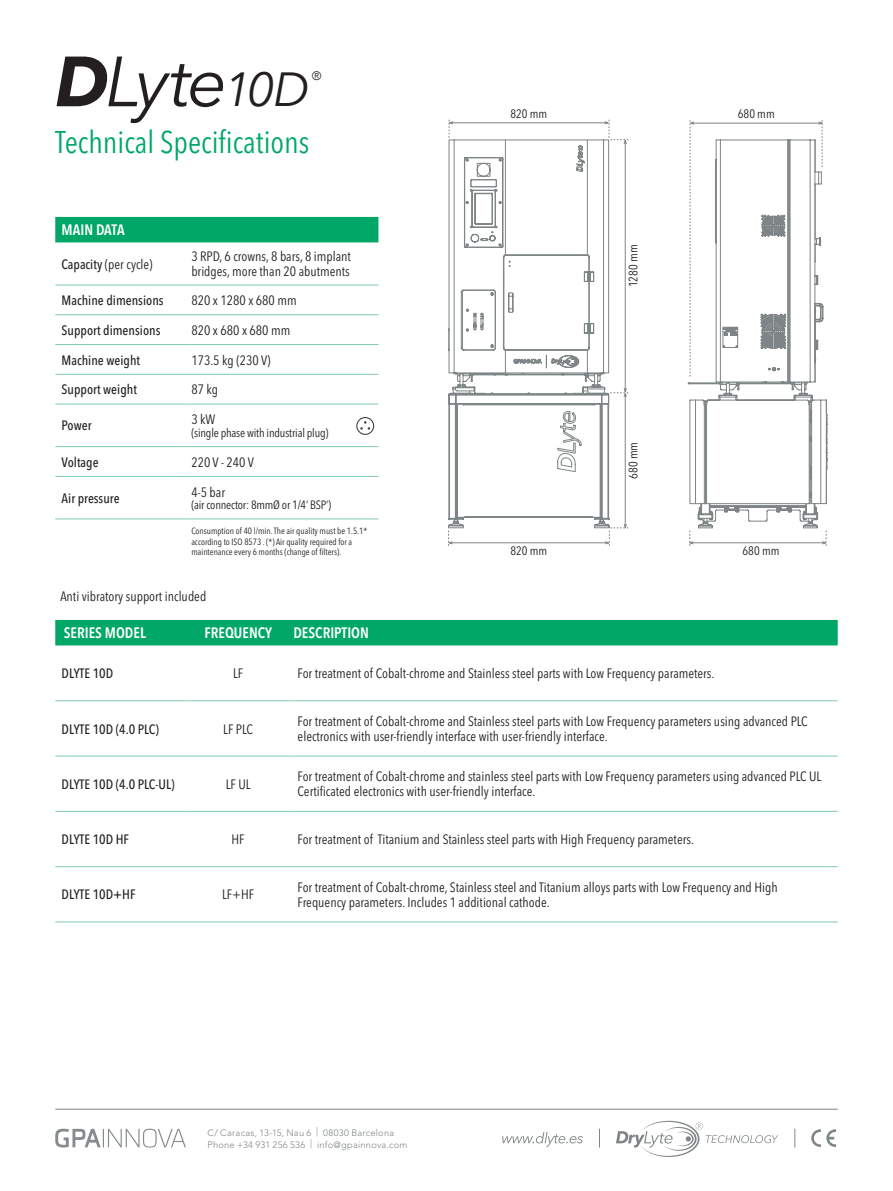
<style>
.page{position:relative;width:893px;height:1191px;background:#fff}
.page>*{position:absolute;margin:0;border:0;box-sizing:border-box;transform-origin:0 0}
.t1{font:italic 70.2px "Avenir Next";color:#231f20}
.t2{font:condensed 31.2px "Avenir Next LT Pro";color:#00a767}
.t3{font:600 condensed 15px "Avenir Next LT Pro";color:#fff}
.Texto_Celdas_Regular{font:condensed 13.5px/15px "Avenir Next LT Pro";color:#231f20}
.Texto_Celdas_Medium{font:500 condensed 13.5px "Avenir Next LT Pro";color:#231f20}
.Texto_Celdas_Medium-2{font:condensed 13.5px "Avenir Next LT Pro";color:#231f20}
.Cotas{font:condensed 12.15px "Avenir Next LT Pro";color:#231f20}
.t4{font:300 12.15px "Avenir";color:#231f20}
.t5{font:condensed 12px "Avenir Next LT Pro";letter-spacing:-.015em;color:#231f20}
.t6{font:300 9.3px "Avenir LT Std";letter-spacing:.025em;color:#7f8586}
.t7{font:condensed 9px/10.5px "Avenir Next LT Pro";color:#231f20}
.s1{font-weight:700}
.s2{font-size:47.85px}
.s3{font-weight:500}
</style>
<div class="page">
<svg style="left:811px;top:1129px;width:25px;height:17px"></svg>
<svg style="left:599px;top:1128px;width:1px;height:19px"></svg>
<svg style="left:795px;top:1128px;width:1px;height:19px"></svg>
<svg style="left:55px;top:1128px;width:131px;height:19px"></svg>
<svg style="left:502px;top:1132px;width:81px;height:14px"></svg>
<svg style="left:616px;top:1120px;width:162px;height:37px"></svg>
<div style="left:55px;top:620px;width:783px;height:25px;background:#00a767"></div>
<hr style="left:55px;top:700px;width:136px;height:1px;background:#80cbab">
<hr style="left:191px;top:700px;width:102px;height:1px;background:#80cbab">
<hr style="left:293px;top:700px;width:545px;height:1px;background:#80cbab">
<hr style="left:55px;top:755px;width:136px;height:1px;background:#80cbab">
<hr style="left:191px;top:755px;width:102px;height:1px;background:#80cbab">
<hr style="left:293px;top:755px;width:545px;height:1px;background:#80cbab">
<hr style="left:55px;top:811px;width:136px;height:1px;background:#80cbab">
<hr style="left:191px;top:811px;width:102px;height:1px;background:#80cbab">
<hr style="left:293px;top:811px;width:545px;height:1px;background:#80cbab">
<hr style="left:55px;top:866px;width:136px;height:1px;background:#80cbab">
<hr style="left:191px;top:866px;width:102px;height:1px;background:#80cbab">
<hr style="left:293px;top:866px;width:545px;height:1px;background:#80cbab">
<hr style="left:55px;top:921px;width:136px;height:1px;background:#80cbab">
<hr style="left:191px;top:921px;width:102px;height:1px;background:#80cbab">
<hr style="left:293px;top:921px;width:545px;height:1px;background:#80cbab">
<div style="left:55px;top:217px;width:323px;height:25px;background:#00a767"></div>
<hr style="left:55px;top:285px;width:136px;height:1px;background:#80cbab">
<hr style="left:191px;top:285px;width:187px;height:1px;background:#80cbab">
<hr style="left:55px;top:314px;width:136px;height:1px;background:#80cbab">
<hr style="left:191px;top:314px;width:187px;height:1px;background:#80cbab">
<hr style="left:55px;top:344px;width:136px;height:1px;background:#80cbab">
<hr style="left:191px;top:344px;width:187px;height:1px;background:#80cbab">
<hr style="left:55px;top:374px;width:136px;height:1px;background:#80cbab">
<hr style="left:191px;top:374px;width:187px;height:1px;background:#80cbab">
<hr style="left:55px;top:404px;width:136px;height:1px;background:#80cbab">
<hr style="left:191px;top:404px;width:187px;height:1px;background:#80cbab">
<hr style="left:55px;top:446px;width:136px;height:1px;background:#80cbab">
<hr style="left:191px;top:446px;width:187px;height:1px;background:#80cbab">
<hr style="left:55px;top:476px;width:136px;height:1px;background:#80cbab">
<hr style="left:191px;top:476px;width:187px;height:1px;background:#80cbab">
<hr style="left:55px;top:518px;width:136px;height:1px;background:#80cbab">
<hr style="left:191px;top:518px;width:187px;height:1px;background:#80cbab">
<hr style="left:55px;top:1109px;width:783px;height:1px;background:#7f8586">
<hr style="left:450px;top:542px;width:159px;height:1px;background:#7f8586">
<svg style="left:448px;top:530px;width:5px;height:16px"></svg>
<hr style="left:625px;top:394px;width:1px;height:133px;background:#7f8586">
<svg style="left:605px;top:524px;width:23px;height:22px"></svg>
<svg style="left:448px;top:397px;width:161px;height:131px"></svg>
<svg style="left:448px;top:120px;width:180px;height:277px"></svg>
<svg style="left:688px;top:120px;width:139px;height:426px"></svg>
<div style="left:356px;top:417px;width:18px;height:18px;border:1px solid #3e3e3f;border-radius:50%"></div>
<svg style="left:360px;top:421px;width:10px;height:9px"></svg>
<p class="t1" style="left:55px;top:22px;width:256px"><span class="s1">D</span>Lyte<span class="s2">10D</span></p>
<p class="t4" style="left:312px;top:68px;width:11px">®</p>
<p class="t2" style="left:55px;top:123px;width:256px">Technical Specifications</p>
<p class="t3" style="left:62px;top:221px;width:64px">MAIN DATA</p>
<p class="Texto_Celdas_Medium-2" style="left:62px;top:256px;width:93px"><span class="s3">Capacity</span> (per cycle)</p>
<p class="Texto_Celdas_Regular" style="left:191px;top:249px;width:161px">3 RPD, 6 crowns, 8 bars, 8 implant bridges, more than 20 abutments</p>
<p class="Texto_Celdas_Medium" style="left:62px;top:292px;width:103px">Machine dimensions</p>
<p class="Texto_Celdas_Regular" style="left:191px;top:293px;width:107px">820 x 1280 x 680 mm</p>
<p class="Texto_Celdas_Medium" style="left:62px;top:322px;width:100px">Support dimensions</p>
<p class="Texto_Celdas_Regular" style="left:191px;top:322px;width:101px">820 x 680 x 680 mm</p>
<p class="Texto_Celdas_Medium" style="left:62px;top:352px;width:80px">Machine weight</p>
<p class="Texto_Celdas_Regular" style="left:191px;top:352px;width:81px">173.5 kg (230 V)</p>
<p class="Texto_Celdas_Medium" style="left:62px;top:381px;width:77px">Support weight</p>
<p class="Texto_Celdas_Regular" style="left:191px;top:382px;width:28px">87 kg</p>
<p class="Texto_Celdas_Medium" style="left:62px;top:417px;width:31px">Power</p>
<p class="Texto_Celdas_Regular" style="left:191px;top:411px;width:26px">3 kW</p>
<p class="t5" style="left:191px;top:426px;width:139px">(single phase with industrial plug)</p>
<p class="Texto_Celdas_Medium" style="left:62px;top:454px;width:38px">Voltage</p>
<p class="Texto_Celdas_Regular" style="left:191px;top:454px;width:64px">220 V - 240 V</p>
<p class="Texto_Celdas_Medium" style="left:62px;top:490px;width:59px">Air pressure</p>
<p class="Texto_Celdas_Regular" style="left:191px;top:484px;width:35px">4-5 bar</p>
<p class="t5" style="left:191px;top:497px;width:141px">(air connector: 8mmØ or 1/4’ BSP’)</p>
<p class="t7" style="left:191px;top:526px;width:177px">Consumption of 40 l/min. The air quality must be 1.5.1* according to ISO 8573 . (*) Air quality required for a maintenance every 6 months (change of filters).</p>
<p class="Texto_Celdas_Regular" style="left:60px;top:588px;width:147px">Anti vibratory support included</p>
<p class="Cotas" style="left:510px;top:106px;width:38px">820 mm</p>
<p class="Cotas" style="left:626px;top:287px;width:44px;rotate:-90deg">1280 mm</p>
<p class="Cotas" style="left:626px;top:479px;width:38px;rotate:-90deg">680 mm</p>
<p class="Cotas" style="left:738px;top:106px;width:38px">680 mm</p>
<p class="Cotas" style="left:510px;top:543px;width:38px">820 mm</p>
<p class="Cotas" style="left:743px;top:543px;width:38px">680 mm</p>
<p class="t3" style="left:64px;top:624px;width:84px">SERIES MODEL</p>
<p class="t3" style="left:205px;top:624px;width:69px">FREQUENCY</p>
<p class="t3" style="left:293px;top:624px;width:77px">DESCRIPTION</p>
<p class="Texto_Celdas_Medium" style="left:62px;top:665px;width:53px">DLYTE 10D</p>
<p class="Texto_Celdas_Regular" style="left:233px;top:666px;width:12px">LF</p>
<p class="Texto_Celdas_Regular" style="left:298px;top:666px;width:418px">For treatment of Cobalt-chrome and Stainless steel parts with Low Frequency parameters.</p>
<p class="Texto_Celdas_Medium" style="left:62px;top:720px;width:99px">DLYTE 10D (4.0 PLC)</p>
<p class="Texto_Celdas_Regular" style="left:223px;top:721px;width:31px">LF PLC</p>
<p class="Texto_Celdas_Regular" style="left:298px;top:713px;width:512px">For treatment of Cobalt-chrome and Stainless steel parts with Low Frequency parameters using advanced PLC electronics with user-friendly interface with user-friendly interface.</p>
<p class="Texto_Celdas_Medium" style="left:62px;top:776px;width:114px">DLYTE 10D (4.0 PLC-UL)</p>
<p class="Texto_Celdas_Regular" style="left:226px;top:776px;width:26px">LF UL</p>
<p class="Texto_Celdas_Regular" style="left:298px;top:769px;width:525px">For treatment of Cobalt-chrome and stainless steel parts with Low Frequency parameters using advanced PLC UL<br>Certificated electronics with user-friendly interface.</p>
<p class="Texto_Celdas_Medium" style="left:62px;top:831px;width:69px">DLYTE 10D HF</p>
<p class="Texto_Celdas_Regular" style="left:232px;top:832px;width:15px">HF</p>
<p class="Texto_Celdas_Regular" style="left:298px;top:832px;width:398px">For treatment of Titanium and Stainless steel parts with High Frequency parameters.</p>
<p class="Texto_Celdas_Medium" style="left:62px;top:886px;width:75px">DLYTE 10D+HF</p>
<p class="Texto_Celdas_Regular" style="left:222px;top:887px;width:34px">LF+HF</p>
<p class="Texto_Celdas_Regular" style="left:298px;top:879px;width:481px">For treatment of Cobalt-chrome, Stainless steel and Titanium alloys parts with Low Frequency and High<br>Frequency parameters. Includes 1 additional cathode.</p>
<p class="t6" style="left:207px;top:1126px;width:188px">C/ Caracas, 13-15, Nau 6 | 08030 Barcelona</p>
<p class="t6" style="left:207px;top:1138px;width:201px">Phone +34 931 256 536 | info@gpainnova.com</p>
</div>
